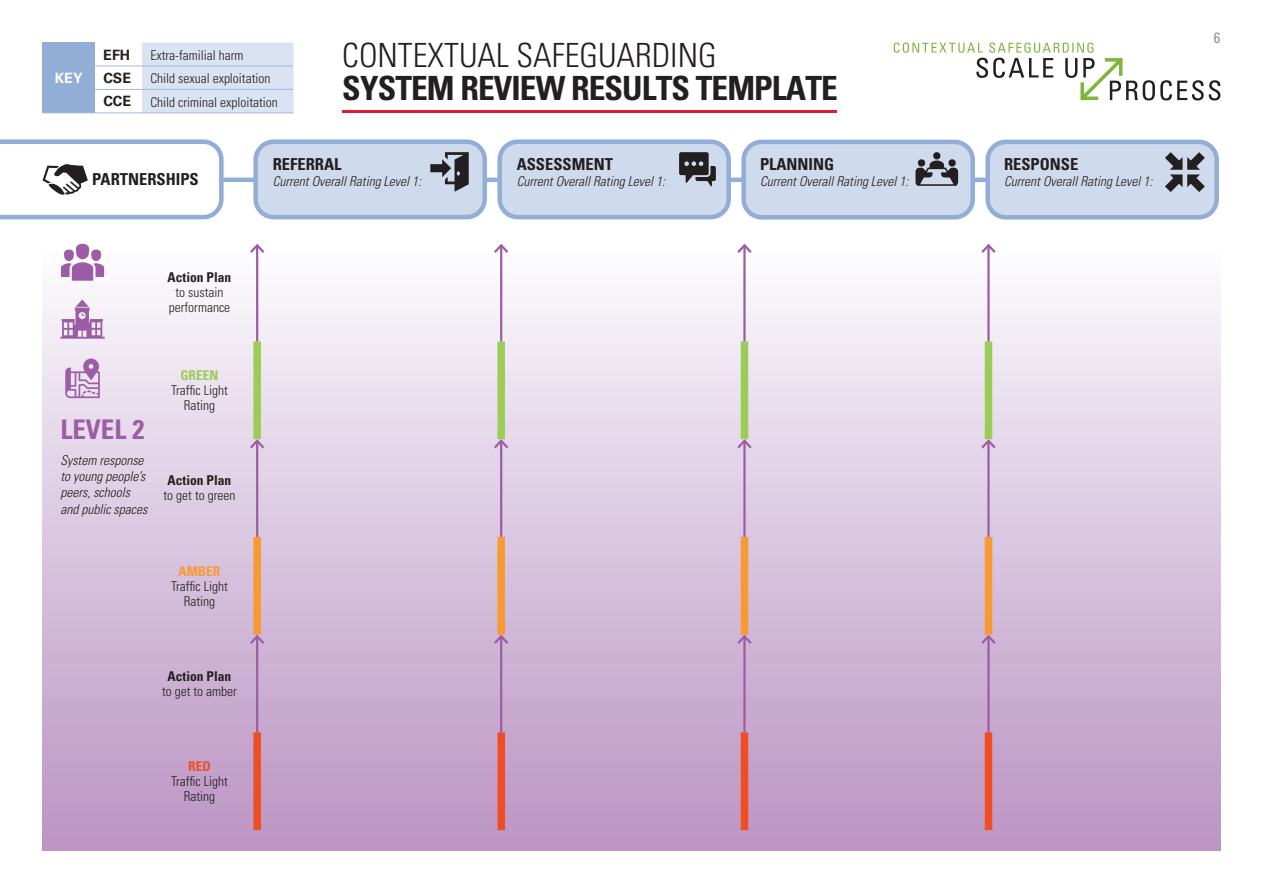
<style>
.page{position:relative;width:1263px;height:893px;background:#fff}
.page>*{position:absolute;margin:0;border:0;box-sizing:border-box;transform-origin:0 0}
.t1{font:700 condensed 33.3px "Univers";letter-spacing:-.025em;color:#231f20}
.t2{font:300 condensed 33.3px "Univers";color:#231f20}
.t3{font:700 condensed 27px "Univers";color:#9d5da6}
.t4{font:700 condensed 16.5px "Univers";color:#231f20}
.t5{font:condensed 15px "Univers";color:#939598}
.t6{font:700 14.25px "Univers";color:#231f20}
.t7{font:700 14.25px "Univers";color:#fff}
.t8{font:italic 300 condensed 13.5px/16.2px "Univers";color:#231f20}
.t9{font:300 condensed 13.5px/15px "Univers";color:#231f20;text-align:center}
.t10{font:700 condensed 13.5px "Univers";color:#231f20}
.t11{font:700 condensed 13.5px "Univers";color:#9bcc58}
.t12{font:700 condensed 13.5px "Univers";color:#f89932}
.t13{font:700 condensed 13.5px "Univers";color:#f04d22}
</style>
<div class="page">
<hr style="left:342px;top:110px;width:495px;height:3px;background:#e01935">
<div style="left:43px;top:43px;width:52px;height:70px;background:#92add6"></div>
<div style="left:142px;top:43px;width:151px;height:70px;background:#dae3f1"></div>
<hr style="left:95px;top:66px;width:47px;height:1px;background:#a5badd">
<hr style="left:142px;top:66px;width:151px;height:1px;background:#a5badd">
<hr style="left:95px;top:89px;width:47px;height:1px;background:#a5badd">
<hr style="left:142px;top:89px;width:151px;height:1px;background:#a5badd">
<hr style="left:43px;top:113px;width:52px;height:1px;background:#a5badd">
<hr style="left:95px;top:113px;width:47px;height:1px;background:#a5badd">
<hr style="left:142px;top:113px;width:151px;height:1px;background:#a5badd">
<svg style="left:894px;top:43px;width:326px;height:58px"></svg>
<div style="left:43px;top:244px;width:1177px;height:606px;background:linear-gradient(to bottom,#fcfcfd,#ba92c3)"></div>
<hr style="left:0;top:178px;width:266px;height:4px;background:#92add6">
<hr style="left:469px;top:178px;width:721px;height:4px;background:#92add6">
<div style="left:256px;top:142px;width:229px;height:75px;background:#cfdaed;border-radius:18px"></div>
<div style="left:253px;top:139px;width:234px;height:80px;border:4px solid #92add6;border-radius:18px"></div>
<div style="left:500px;top:142px;width:229px;height:75px;background:#cfdaed;border-radius:18px"></div>
<div style="left:497px;top:139px;width:234px;height:80px;border:4px solid #92add6;border-radius:18px"></div>
<div style="left:744px;top:142px;width:229px;height:75px;background:#cfdaed;border-radius:18px"></div>
<div style="left:741px;top:140px;width:234px;height:80px;border:4px solid #92add6;border-radius:18px"></div>
<div style="left:988px;top:142px;width:229px;height:75px;background:#cfdaed;border-radius:18px"></div>
<div style="left:985px;top:140px;width:234px;height:80px;border:4px solid #92add6;border-radius:18px"></div>
<svg style="left:430px;top:152px;width:39px;height:40px"></svg>
<svg style="left:679px;top:152px;width:37px;height:35px"></svg>
<div style="left:933px;top:152px;width:7px;height:7px;background:#231f20;border-radius:50%"></div>
<svg style="left:915px;top:160px;width:43px;height:26px"></svg>
<svg style="left:1165px;top:152px;width:40px;height:40px"></svg>
<div style="left:253px;top:537px;width:8px;height:98px;background:#f89932"></div>
<div style="left:497px;top:537px;width:8px;height:98px;background:#f89932"></div>
<div style="left:741px;top:537px;width:7px;height:98px;background:#f89932"></div>
<div style="left:985px;top:537px;width:7px;height:98px;background:#f89932"></div>
<div style="left:253px;top:732px;width:8px;height:98px;background:#f04d22"></div>
<div style="left:497px;top:732px;width:8px;height:98px;background:#f04d22"></div>
<div style="left:741px;top:732px;width:7px;height:98px;background:#f04d22"></div>
<div style="left:985px;top:732px;width:7px;height:98px;background:#f04d22"></div>
<hr style="left:256px;top:245px;width:2px;height:96px;background:#9d5da6">
<svg style="left:248px;top:243px;width:19px;height:12px"></svg>
<hr style="left:500px;top:245px;width:2px;height:96px;background:#9d5da6">
<svg style="left:492px;top:243px;width:19px;height:12px"></svg>
<hr style="left:743px;top:245px;width:3px;height:96px;background:#9d5da6">
<svg style="left:735px;top:243px;width:19px;height:12px"></svg>
<hr style="left:987px;top:245px;width:3px;height:96px;background:#9d5da6">
<svg style="left:979px;top:243px;width:19px;height:12px"></svg>
<hr style="left:256px;top:636px;width:2px;height:96px;background:#9d5da6">
<svg style="left:248px;top:633px;width:19px;height:13px"></svg>
<hr style="left:500px;top:636px;width:2px;height:96px;background:#9d5da6">
<svg style="left:492px;top:633px;width:19px;height:13px"></svg>
<hr style="left:743px;top:636px;width:3px;height:96px;background:#9d5da6">
<svg style="left:735px;top:633px;width:19px;height:13px"></svg>
<hr style="left:987px;top:636px;width:3px;height:96px;background:#9d5da6">
<svg style="left:979px;top:633px;width:19px;height:13px"></svg>
<hr style="left:256px;top:441px;width:2px;height:96px;background:#9d5da6">
<svg style="left:248px;top:437px;width:19px;height:14px"></svg>
<hr style="left:500px;top:441px;width:2px;height:96px;background:#9d5da6">
<svg style="left:492px;top:437px;width:19px;height:14px"></svg>
<hr style="left:743px;top:441px;width:3px;height:96px;background:#9d5da6">
<svg style="left:735px;top:437px;width:19px;height:14px"></svg>
<hr style="left:987px;top:441px;width:3px;height:96px;background:#9d5da6">
<svg style="left:979px;top:437px;width:19px;height:14px"></svg>
<div style="left:253px;top:341px;width:8px;height:98px;background:#9bcc58"></div>
<div style="left:497px;top:341px;width:8px;height:98px;background:#9bcc58"></div>
<div style="left:741px;top:341px;width:7px;height:98px;background:#9bcc58"></div>
<div style="left:985px;top:341px;width:7px;height:98px;background:#9bcc58"></div>
<svg style="left:60px;top:299px;width:45px;height:40px"></svg>
<svg style="left:65px;top:359px;width:35px;height:39px"></svg>
<svg style="left:61px;top:244px;width:43px;height:37px"></svg>
<svg style="left:0;top:139px;width:224px;height:80px"></svg>
<p class="t7" style="left:55px;top:70px;width:29px">KEY</p>
<p class="t6" style="left:103px;top:46px;width:28px">EFH</p>
<p class="t9" style="left:151px;top:47px;width:94px">Extra-familial harm</p>
<p class="t6" style="left:103px;top:70px;width:29px">CSE</p>
<p class="t9" style="left:151px;top:71px;width:121px">Child sexual exploitation</p>
<p class="t6" style="left:103px;top:93px;width:29px">CCE</p>
<p class="t9" style="left:151px;top:94px;width:129px">Child criminal exploitation</p>
<h1 class="t2" style="left:342px;top:35px;width:376px">CONTEXTUAL SAFEGUARDING</h1>
<h1 class="t1" style="left:342px;top:68px;width:497px">SYSTEM REVIEW RESULTS TEMPLATE</h1>
<p class="t4" style="left:92px;top:169px;width:108px">PARTNERSHIPS</p>
<p class="t4" style="left:273px;top:154px;width:70px">REFERRAL</p>
<p class="t8" style="left:273px;top:173px;width:150px">Current Overall Rating Level 1:</p>
<p class="t4" style="left:517px;top:154px;width:98px">ASSESSMENT</p>
<p class="t8" style="left:517px;top:173px;width:150px">Current Overall Rating Level 1:</p>
<p class="t4" style="left:760px;top:154px;width:76px">PLANNING</p>
<p class="t8" style="left:760px;top:173px;width:150px">Current Overall Rating Level 1:</p>
<p class="t10" style="left:168px;top:269px;width:65px">Action Plan</p>
<p class="t9" style="left:169px;top:285px;width:63px">to sustain performance</p>
<p class="t11" style="left:180px;top:367px;width:40px">GREEN</p>
<p class="t9" style="left:171px;top:383px;width:58px">Traffic Light<br>Rating</p>
<h2 class="t3" style="left:60px;top:412px;width:85px">LEVEL 2</h2>
<p class="t8" style="left:60px;top:452px;width:88px">System response to young people’s peers, schools and public spaces</p>
<p class="t10" style="left:168px;top:472px;width:65px">Action Plan</p>
<p class="t9" style="left:164px;top:488px;width:73px">to get to green</p>
<p class="t12" style="left:178px;top:563px;width:43px">AMBER</p>
<p class="t9" style="left:171px;top:578px;width:58px">Traffic Light<br>Rating</p>
<p class="t10" style="left:168px;top:668px;width:65px">Action Plan</p>
<p class="t9" style="left:162px;top:684px;width:76px">to get to amber</p>
<p class="t13" style="left:188px;top:758px;width:24px">RED</p>
<p class="t9" style="left:171px;top:774px;width:58px">Traffic Light<br>Rating</p>
<p class="t4" style="left:1004px;top:154px;width:76px">RESPONSE</p>
<p class="t8" style="left:1004px;top:173px;width:150px">Current Overall Rating Level 1:</p>
<p class="t5" style="left:1214px;top:28px;width:8px">6</p>
</div>
